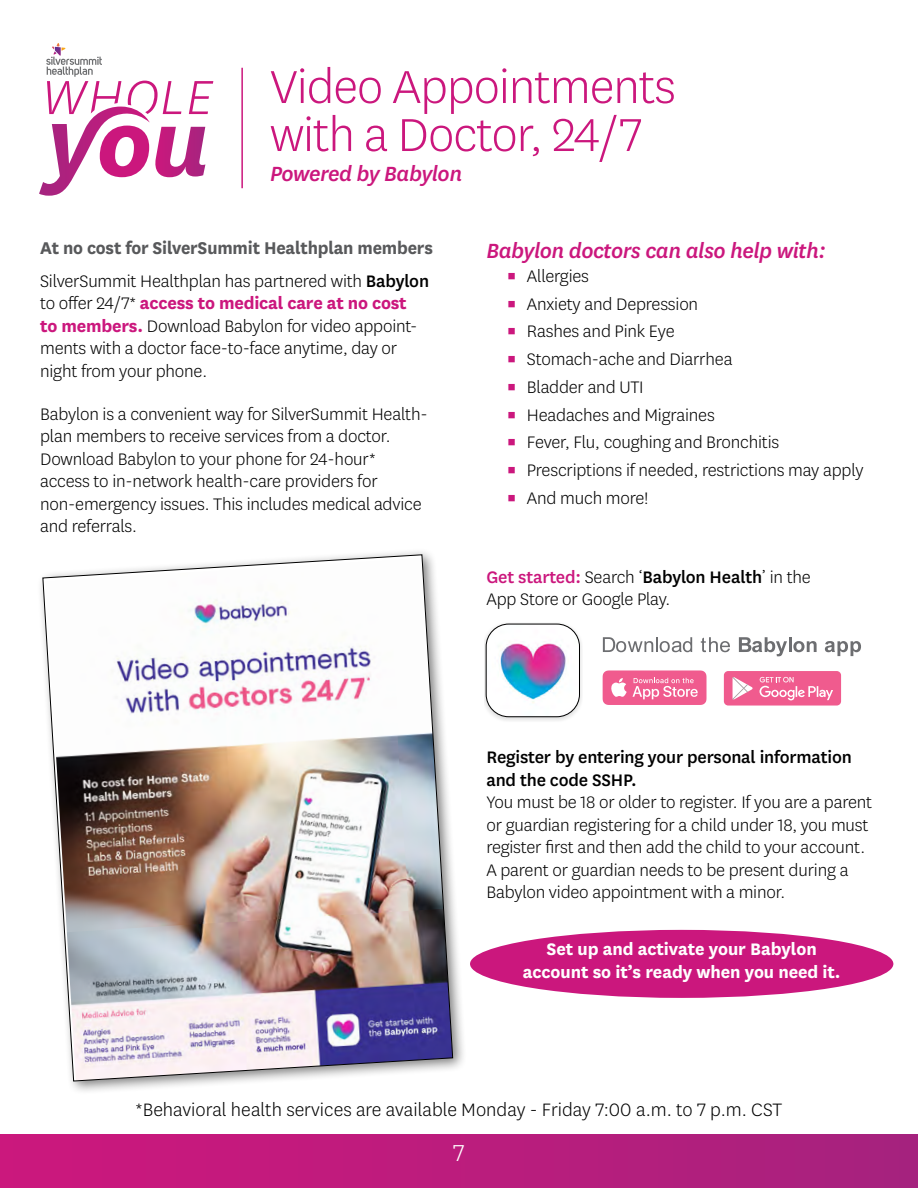
<style>
.page{position:relative;width:918px;height:1188px;background:#fff}
.page>*{position:absolute;margin:0;border:0;box-sizing:border-box;transform-origin:0 0}
.t1{font:300 54px/48px "Centene Sans";letter-spacing:-.02em;color:#cb177d}
.t2{font:300 27px "Centene Sans";color:#fff}
.t3{font:italic 500 24px "Centene Sans";letter-spacing:-.02em;color:#cb177d}
.t4{font:300 21px "National";color:#000}
.t5{font:700 19.95px "Centene Sans";letter-spacing:-.01em;color:#58595b}
.t6{font:300 19.5px/22.5px "Centene Sans";letter-spacing:-.01em;color:#000}
.t7{font:700 19.5px/22.5px "Centene Sans";letter-spacing:-.005em;color:#fff;text-align:center}
.t8{font:500 19.5px/22.5px "Centene Sans";letter-spacing:-.01em;color:#000}
.s1{font-weight:500}
.s2{font-weight:700;color:#cb177d}
.s3{color:#cb177d}
.s4{font-weight:500;color:#cb177d}
</style>
<div class="page">
<div style="left:0;top:1134px;width:918px;height:54px;background:linear-gradient(to right,#ce177d,#a7227e)"></div>
<hr style="left:241px;top:68px;width:2px;height:120px;background:#cb177d">
<svg style="left:39px;top:43px;width:174px;height:153px"></svg>
<div style="left:485px;top:622px;width:98px;height:100px;background:linear-gradient(to right,#f2f2f2,#f3f3f3)"></div>
<img style="left:486px;top:624px;width:93px;height:93px">
<div style="left:486px;top:624px;width:94px;height:93px;border:1px solid #000;border-radius:23px"></div>
<div style="left:724px;top:671px;width:117px;height:35px;background:#f05b8e;border-radius:4px"></div>
<svg style="left:760px;top:677px;width:73px;height:23px"></svg>
<svg style="left:732px;top:677px;width:21px;height:23px"></svg>
<svg style="left:603px;top:670px;width:104px;height:35px;background:#f277a1"></svg>
<svg style="left:603px;top:637px;width:89px;height:15px"></svg>
<svg style="left:701px;top:637px;width:29px;height:15px"></svg>
<svg style="left:739px;top:637px;width:48px;height:19px"></svg>
<hr style="left:789px;top:637px;width:3px;height:15px;background:#6d6e71">
<svg style="left:793px;top:641px;width:24px;height:11px"></svg>
<svg style="left:825px;top:641px;width:36px;height:15px"></svg>
<div style="left:36px;top:548px;width:431px;height:547px;background:#000;opacity:.5"></div>
<img style="left:42px;top:554px;width:411px;height:528px">
<div style="left:470px;top:930px;width:423px;height:68px;background:#cb177d;border-radius:50%"></div>
<h1 class="t1" style="left:270px;top:61px;width:407px">Video Appointments with a Doctor, 24/7</h1>
<p class="t3" style="left:270px;top:158px;width:194px">Powered by Babylon</p>
<p class="t5" style="left:40px;top:234px;width:394px">At no cost for SilverSummit Healthplan members</p>
<p class="t6" style="left:40px;top:269px;width:391px">SilverSummit Healthplan has partnered with <span class="s1">Babylon </span>to offer 24/7* <span class="s2">access to medical care at no cost<br>to members.</span> Download Babylon for video appoint&shy;ments with a doctor face-to-face anytime, day or night from your phone.</p>
<p class="t6" style="left:40px;top:402px;width:389px">Babylon is a convenient way for SilverSummit Health&shy;plan members to receive services from a doctor.<br>Download Babylon to your phone for 24-hour* access to in-network health-care providers for non-emergency issues. This includes medical advice and referrals.</p>
<p class="t3" style="left:486px;top:235px;width:341px">Babylon doctors can also help with:</p>
<p class="t6" style="left:507px;top:264px;width:84px"><span class="s3">▪</span> Allergies</p>
<p class="t6" style="left:507px;top:292px;width:193px"><span class="s3">▪</span> Anxiety and Depression</p>
<p class="t6" style="left:507px;top:320px;width:169px"><span class="s3">▪</span> Rashes and Pink Eye</p>
<p class="t6" style="left:507px;top:347px;width:227px"><span class="s3">▪</span> Stomach-ache and Diarrhea</p>
<p class="t6" style="left:507px;top:375px;width:139px"><span class="s3">▪</span> Bladder and UTI</p>
<p class="t6" style="left:507px;top:403px;width:210px"><span class="s3">▪</span> Headaches and Migraines</p>
<p class="t6" style="left:507px;top:431px;width:274px"><span class="s3">▪</span> Fever, Flu, coughing and Bronchitis</p>
<p class="t6" style="left:507px;top:458px;width:358px"><span class="s3">▪</span> Prescriptions if needed, restrictions may apply</p>
<p class="t6" style="left:507px;top:486px;width:143px"><span class="s3">▪</span> And much more!</p>
<p class="t6" style="left:486px;top:565px;width:326px"><span class="s4">Get started:</span> Search ‘<span class="s1">Babylon Health</span>’ in the<br>App Store or Google Play.</p>
<p class="t8" style="left:486px;top:745px;width:367px">Register by entering your personal information and the code SSHP.</p>
<p class="t6" style="left:486px;top:791px;width:387px">You must be 18 or older to register. If you are a parent or guardian registering for a child under 18, you must register first and then add the child to your account.<br>A parent or guardian needs to be present during a Babylon video appointment with a minor.</p>
<p class="t7" style="left:523px;top:937px;width:319px">Set up and activate your Babylon account so it’s ready when you need it.</p>
<p class="t4" style="left:136px;top:1096px;width:648px">*Behavioral health services are available Monday - Friday 7:00 a.m. to 7 p.m. CST</p>
<h2 class="t2" style="left:453px;top:1136px;width:13px">7</h2>
</div>
